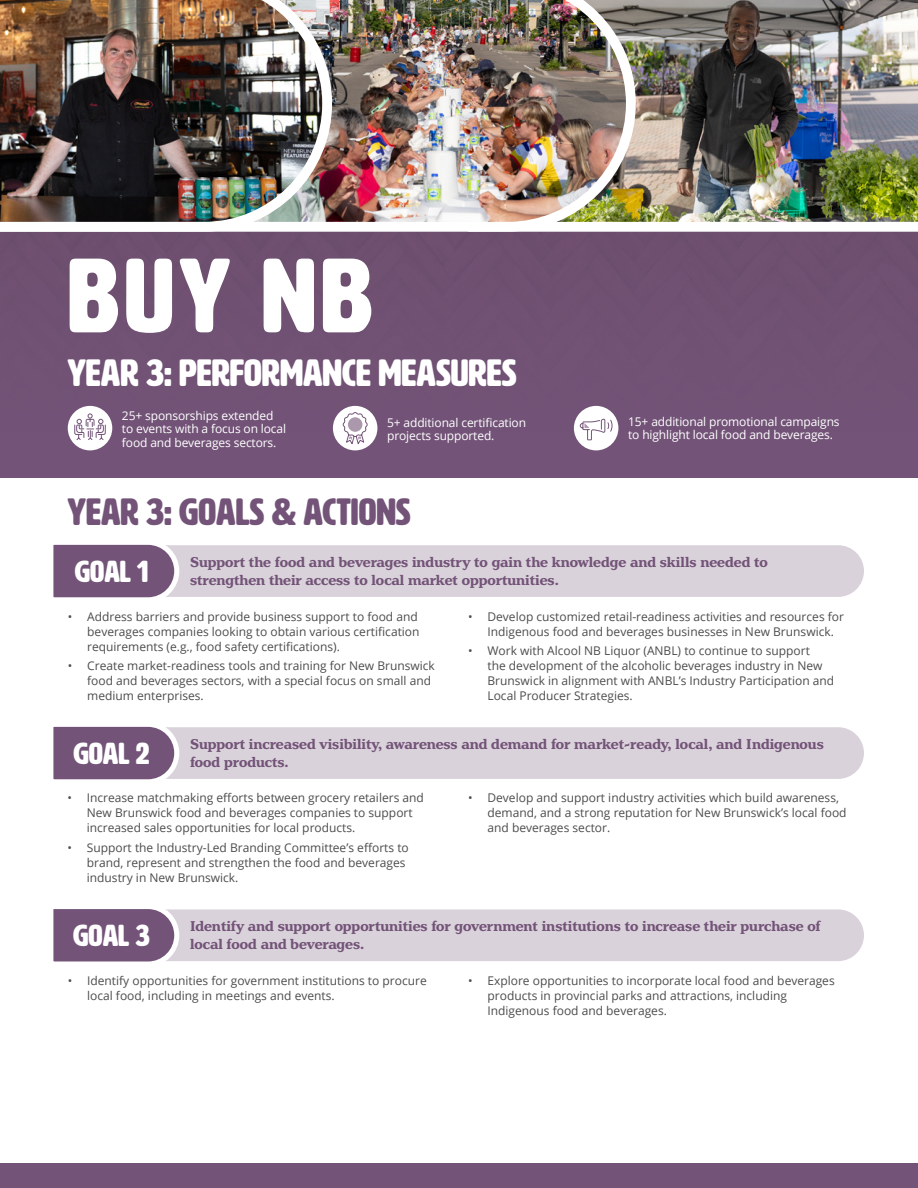
<style>
.page{position:relative;width:918px;height:1188px;background:#fff}
.page>*{position:absolute;margin:0;border:0;box-sizing:border-box;transform-origin:0 0}
.Bodycopy-NEW{font:103.95px "HWT Artz";color:#fff}
.Headings{font:37.5px "HWT Artz";color:#fff}
.Headings-2{font:37.5px "HWT Artz";color:#735478}
.Headings-3{font:30px "HWT Artz";color:#fff}
.Body_Copy{font:700 15px/18px "Henriette";color:#735478}
.t1{font:12px/15px "Open Sans";color:#4b4c4d}
.Paragraph_Style_2{font:12px/13.5px "Open Sans";letter-spacing:-.01em;color:#fff}
</style>
<div class="page">
<div style="left:0;top:232px;width:918px;height:245px;background:#715275"></div>
<svg style="left:53px;top:544px;width:811px;height:54px;background:#cdc3cf"></svg>
<svg style="left:53px;top:726px;width:811px;height:54px;background:#cdc3cf"></svg>
<svg style="left:53px;top:909px;width:811px;height:53px;background:#ccc2ce"></svg>
<div style="left:0;top:1164px;width:918px;height:24px;background:#735478"></div>
<div style="left:333px;top:406px;width:44px;height:44px;background:#fff;border-radius:50%"></div>
<svg style="left:343px;top:412px;width:24px;height:33px"></svg>
<div style="left:348px;top:417px;width:14px;height:15px;background:#ab98ac;border-radius:50%"></div>
<div style="left:574px;top:406px;width:44px;height:44px;background:#fff;border-radius:50%"></div>
<svg style="left:580px;top:418px;width:33px;height:22px"></svg>
<div style="left:68px;top:406px;width:44px;height:44px;background:#fff;border-radius:50%"></div>
<svg style="left:74px;top:413px;width:32px;height:27px"></svg>
<img style="left:641px;top:0;width:277px;height:232px">
<img style="left:337px;top:0;width:304px;height:237px">
<img style="left:0;top:0;width:337px;height:237px">
<p class="Bodycopy-NEW" style="left:68px;top:241px;width:306px">BUY NB</p>
<p class="Headings" style="left:67px;top:353px;width:451px">YEAR 3: PERFORMANCE MEASURES</p>
<p class="Paragraph_Style_2" style="left:122px;top:408px;width:166px">25+ sponsorships extended to events with a focus on local food and beverages sectors.</p>
<p class="Paragraph_Style_2" style="left:387px;top:415px;width:140px">5+ additional certification projects supported.</p>
<p class="Paragraph_Style_2" style="left:628px;top:415px;width:213px">15+ additional promotional campaigns to highlight local food and beverages.</p>
<p class="Headings-2" style="left:68px;top:492px;width:345px">YEAR 3: GOALS &amp; ACTIONS</p>
<p class="Headings-3" style="left:75px;top:555px;width:75px">GOAL 1</p>
<p class="Body_Copy" style="left:190px;top:553px;width:579px">Support the food and beverages industry to gain the knowledge and skills needed to strengthen their access to local market opportunities.</p>
<p class="t1" style="left:87px;top:609px;width:334px;text-indent:-20px">• Address barriers and provide business support to food and beverages companies looking to obtain various certification requirements (e.g., food safety certifications).</p>
<p class="t1" style="left:87px;top:658px;width:349px;text-indent:-20px">• Create market-readiness tools and training for New Brunswick food and beverages sectors, with a special focus on small and medium enterprises.</p>
<p class="t1" style="left:488px;top:609px;width:358px;text-indent:-20px">• Develop customized retail-readiness activities and resources for<br>Indigenous food and beverages businesses in New Brunswick.</p>
<p class="t1" style="left:488px;top:643px;width:348px;text-indent:-20px">• Work with Alcool NB Liquor (ANBL) to continue to support<br>the development of the alcoholic beverages industry in New Brunswick in alignment with ANBL’s Industry Participation and Local Producer Strategies.</p>
<p class="Headings-3" style="left:74px;top:737px;width:77px">GOAL 2</p>
<p class="Body_Copy" style="left:190px;top:736px;width:635px">Support increased visibility, awareness and demand for market-ready, local, and Indigenous food products.</p>
<p class="t1" style="left:87px;top:790px;width:339px;text-indent:-20px">• Increase matchmaking efforts between grocery retailers and<br>New Brunswick food and beverages companies to support increased sales opportunities for local products.</p>
<p class="t1" style="left:87px;top:840px;width:324px;text-indent:-20px">• Support the Industry-Led Branding Committee’s efforts to brand, represent and strengthen the food and beverages industry in New Brunswick.</p>
<p class="t1" style="left:488px;top:790px;width:361px;text-indent:-20px">• Develop and support industry activities which build awareness, demand, and a strong reputation for New Brunswick’s local food and beverages sector.</p>
<p class="Headings-3" style="left:73px;top:920px;width:78px">GOAL 3</p>
<p class="Body_Copy" style="left:190px;top:918px;width:632px">Identify and support opportunities for government institutions to increase their purchase of local food and beverages.</p>
<p class="t1" style="left:87px;top:972px;width:341px;text-indent:-20px">• Identify opportunities for government institutions to procure local food, including in meetings and events.</p>
<p class="t1" style="left:488px;top:972px;width:349px;text-indent:-20px">• Explore opportunities to incorporate local food and beverages products in provincial parks and attractions, including<br>Indigenous food and beverages.</p>
</div>
